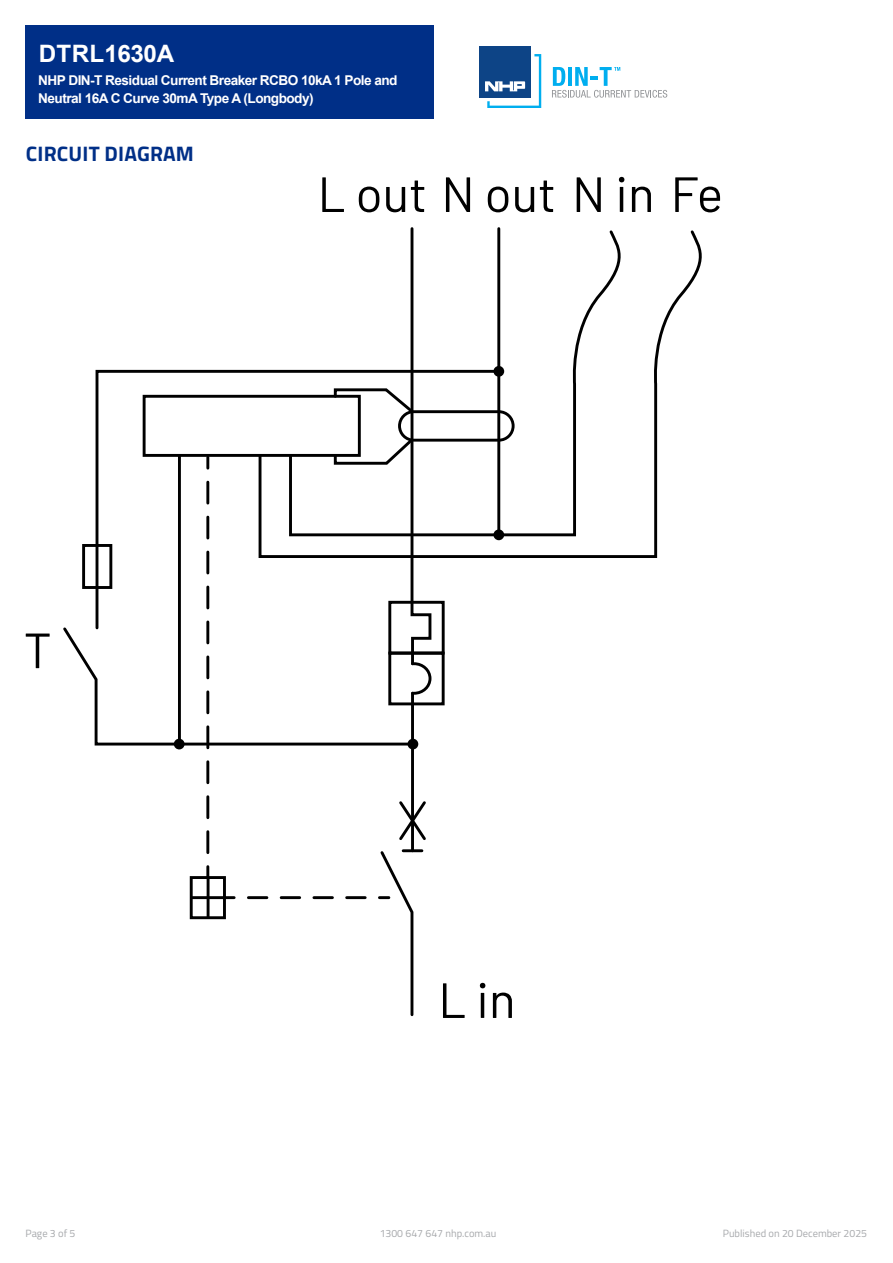
<style>
.page{position:relative;width:893px;height:1263px;background:#fff}
.page>*{position:absolute;margin:0;border:0;box-sizing:border-box;transform-origin:0 0}
.Item_Number{font:700 24px "Arial";color:#fff}
.t1{font:700 21px "Titillium";letter-spacing:.01em;color:#002f87}
.Display_Name{font:700 13.5px/18px "Arial";letter-spacing:-.04em;color:#fff}
.t2{font:10.5px "Titillium";color:#a7a9ac}
</style>
<div class="page">
<div style="left:26px;top:26px;width:408px;height:93px;background:#002f87"></div>
<svg style="left:443px;top:983px;width:22px;height:35px"></svg>
<svg style="left:480px;top:983px;width:5px;height:35px"></svg>
<svg style="left:493px;top:992px;width:19px;height:26px"></svg>
<svg style="left:26px;top:633px;width:24px;height:35px"></svg>
<svg style="left:322px;top:177px;width:22px;height:35px"></svg>
<svg style="left:359px;top:187px;width:20px;height:25px"></svg>
<svg style="left:386px;top:187px;width:19px;height:25px"></svg>
<svg style="left:411px;top:181px;width:13px;height:31px"></svg>
<svg style="left:446px;top:177px;width:24px;height:35px"></svg>
<svg style="left:488px;top:187px;width:20px;height:25px"></svg>
<svg style="left:515px;top:187px;width:19px;height:25px"></svg>
<svg style="left:540px;top:181px;width:13px;height:31px"></svg>
<svg style="left:577px;top:177px;width:24px;height:35px"></svg>
<svg style="left:619px;top:177px;width:5px;height:35px"></svg>
<svg style="left:632px;top:187px;width:19px;height:25px"></svg>
<svg style="left:675px;top:177px;width:45px;height:35px"></svg>
<div style="left:388px;top:601px;width:57px;height:53px;border:3px solid #000"></div>
<div style="left:388px;top:652px;width:57px;height:53px;border:3px solid #000"></div>
<svg style="left:433px;top:228px;width:269px;height:330px"></svg>
<svg style="left:63px;top:227px;width:370px;height:790px"></svg>
<div style="left:190px;top:876px;width:36px;height:43px;border:3px solid #000"></div>
<hr style="left:191px;top:896px;width:34px;height:3px;background:#000">
<hr style="left:207px;top:878px;width:3px;height:39px;background:#000">
<div style="left:82px;top:544px;width:30px;height:45px;border:3px solid #000"></div>
<svg style="left:552px;top:67px;width:115px;height:31px"></svg>
<div style="left:479px;top:46px;width:52px;height:51px;background:#0d4486"></div>
<svg style="left:485px;top:54px;width:56px;height:54px"></svg>
<p class="Item_Number" style="left:39px;top:37px;width:137px">DTRL1630A</p>
<p class="Display_Name" style="left:38px;top:71px;width:361px">NHP DIN-T Residual Current Breaker RCBO 10kA 1 Pole and<br>Neutral 16A C Curve 30mA Type A (Longbody)</p>
<h2 class="t1" style="left:26px;top:137px;width:170px">CIRCUIT DIAGRAM</h2>
<p class="t2" style="left:26px;top:1226px;width:51px">Page 3 of 5</p>
<p class="t2" style="left:380px;top:1226px;width:118px">1300 647 647 nhp.com.au</p>
<p class="t2" style="left:723px;top:1226px;width:146px">Published on 20 December 2025</p>
</div>
